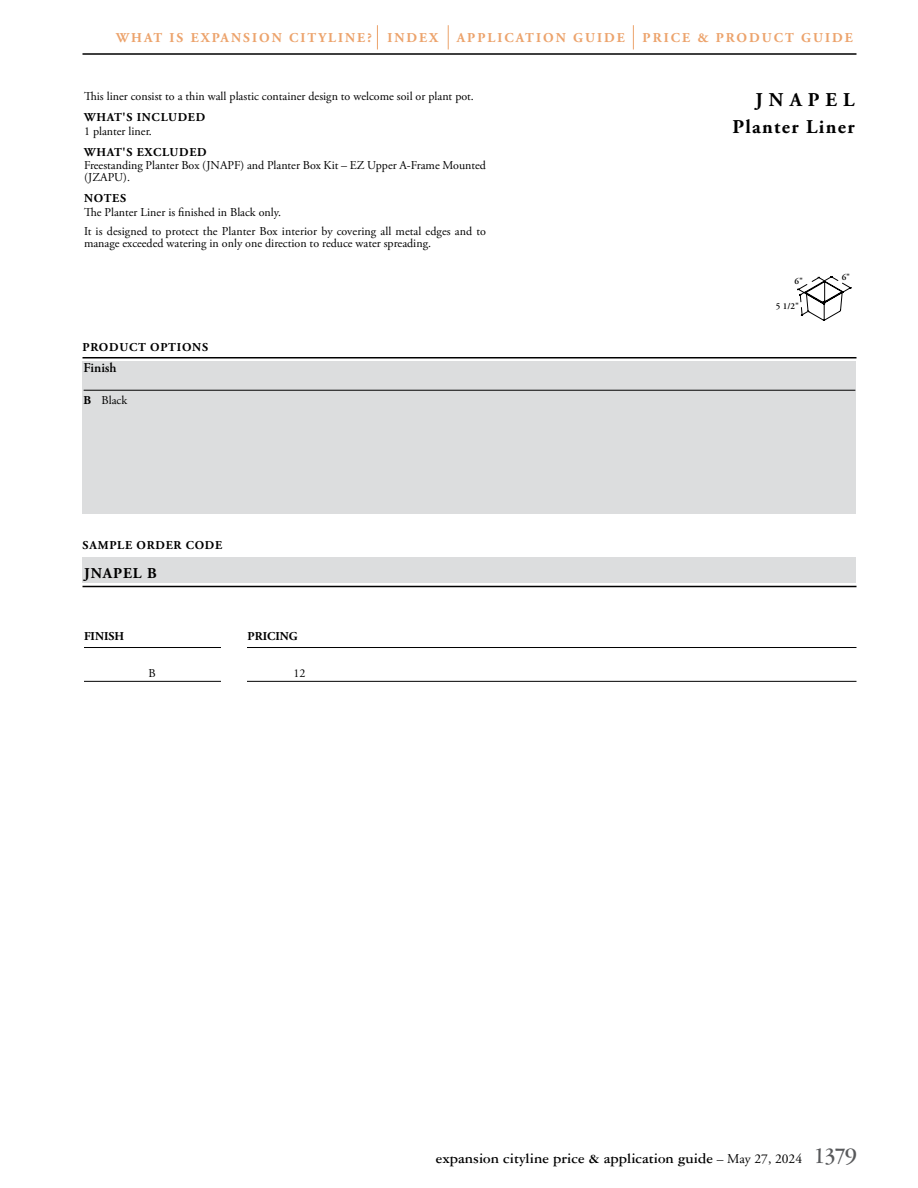
<style>
.page{position:relative;width:918px;height:1188px;background:#fff}
.page>*{position:absolute;margin:0;border:0;box-sizing:border-box;transform-origin:0 0}
.t1{font:700 19.5px/27px "Adobe Garamond Pro";letter-spacing:.07em;color:#000;text-align:right}
.t2{font:700 15px "Garamond Three";color:#000}
.t3{font:700 15px "Adobe Garamond Pro";letter-spacing:.065em;color:#000}
.t4{font:700 13.5px "Adobe Garamond Pro";letter-spacing:.15em;color:#eca36c}
.t5{font:600 13.5px "Adobe Garamond Pro";color:#000}
.t6{font:12px/12px "Adobe Garamond Pro";color:#000}
.t7{font:700 12px "Adobe Garamond Pro";letter-spacing:.065em;color:#000}
.t8{font:700 12px "Adobe Garamond Pro";color:#000}
.t9{font:600 9px "Adobe Garamond Pro";color:#000}
.s1{font-weight:700}
.s2{font-weight:400;font-size:13.5px}
.s3{font-family:"Adobe Garamond Pro";font-weight:400;font-size:13.5px}
.s4{font-size:24px;color:#58595b}
</style>
<div class="page">
<hr style="left:82px;top:53px;width:774px;height:2px;background:#000">
<svg style="left:633px;top:25px;width:1px;height:24px"></svg>
<svg style="left:377px;top:25px;width:1px;height:24px"></svg>
<svg style="left:448px;top:25px;width:1px;height:24px"></svg>
<svg style="left:797px;top:276px;width:54px;height:45px"></svg>
<div style="left:82px;top:362px;width:774px;height:152px;background:#dcddde"></div>
<hr style="left:84px;top:390px;width:771px;height:1px;background:#000">
<hr style="left:82px;top:357px;width:774px;height:1px;background:#000">
<hr style="left:82px;top:586px;width:774px;height:1px;background:#000">
<div style="left:82px;top:557px;width:774px;height:26px;background:#dcddde"></div>
<hr style="left:84px;top:647px;width:772px;height:1px;background:#000">
<hr style="left:84px;top:681px;width:772px;height:1px;background:#000">
<div style="left:222px;top:630px;width:25px;height:122px;background:#fff"></div>
<p class="t4" style="left:116px;top:30px;width:324px">WHAT IS EXPANSION CITYLINE? INDEX</p>
<p class="t4" style="left:457px;top:30px;width:170px">APPLICATION GUIDE</p>
<p class="t4" style="left:643px;top:30px;width:212px">PRICE &amp; PRODUCT GUIDE</p>
<p class="t6" style="left:84px;top:91px;width:391px">This liner consist to a thin wall plastic container design to welcome soil or plant pot.</p>
<p class="t7" style="left:84px;top:110px;width:123px">WHAT'S INCLUDED</p>
<p class="t6" style="left:84px;top:125px;width:69px">1 planter liner.</p>
<p class="t7" style="left:84px;top:145px;width:124px">WHAT'S EXCLUDED</p>
<p class="t6" style="left:84px;top:160px;width:403px">Freestanding Planter Box (JNAPF) and Planter Box Kit – EZ Upper A-Frame Mounted (JZAPU).</p>
<p class="t7" style="left:84px;top:191px;width:44px">NOTES</p>
<p class="t6" style="left:84px;top:203px;width:404px;line-height:19.5px">The Planter Liner is finished in Black only.<br>It is designed to protect the Planter Box interior by covering all metal edges and to</p>
<p class="t6" style="left:84px;top:238px;width:349px">manage exceeded watering in only one direction to reduce water spreading.</p>
<p class="t7" style="left:83px;top:340px;width:127px">PRODUCT OPTIONS</p>
<p class="t5" style="left:84px;top:360px;width:35px">Finish</p>
<p class="t6" style="left:84px;top:395px;width:45px"><span class="s1">B</span> Black</p>
<p class="t7" style="left:83px;top:538px;width:141px">SAMPLE ORDER CODE</p>
<p class="t3" style="left:84px;top:564px;width:74px">JNAPEL B</p>
<p class="t7" style="left:84px;top:629px;width:42px">FINISH</p>
<p class="t8" style="left:248px;top:629px;width:52px">PRICING</p>
<p class="t6" style="left:148px;top:668px;width:9px">B</p>
<p class="t6" style="left:293px;top:668px;width:13px">12</p>
<h1 class="t1" style="left:732px;top:86px;width:124px">JNAPEL<br>Planter Liner</h1>
<p class="t9" style="left:794px;top:276px;width:10px">6"</p>
<p class="t9" style="left:776px;top:301px;width:25px">5 1/2"</p>
<p class="t9" style="left:842px;top:272px;width:10px">6"</p>
<p class="t2" style="left:436px;top:1150px;width:423px">expansion cityline price &amp; application guide <span class="s2">–</span> <span class="s3">May 27, 2024</span> <span class="s4">1379</span></p>
</div>
